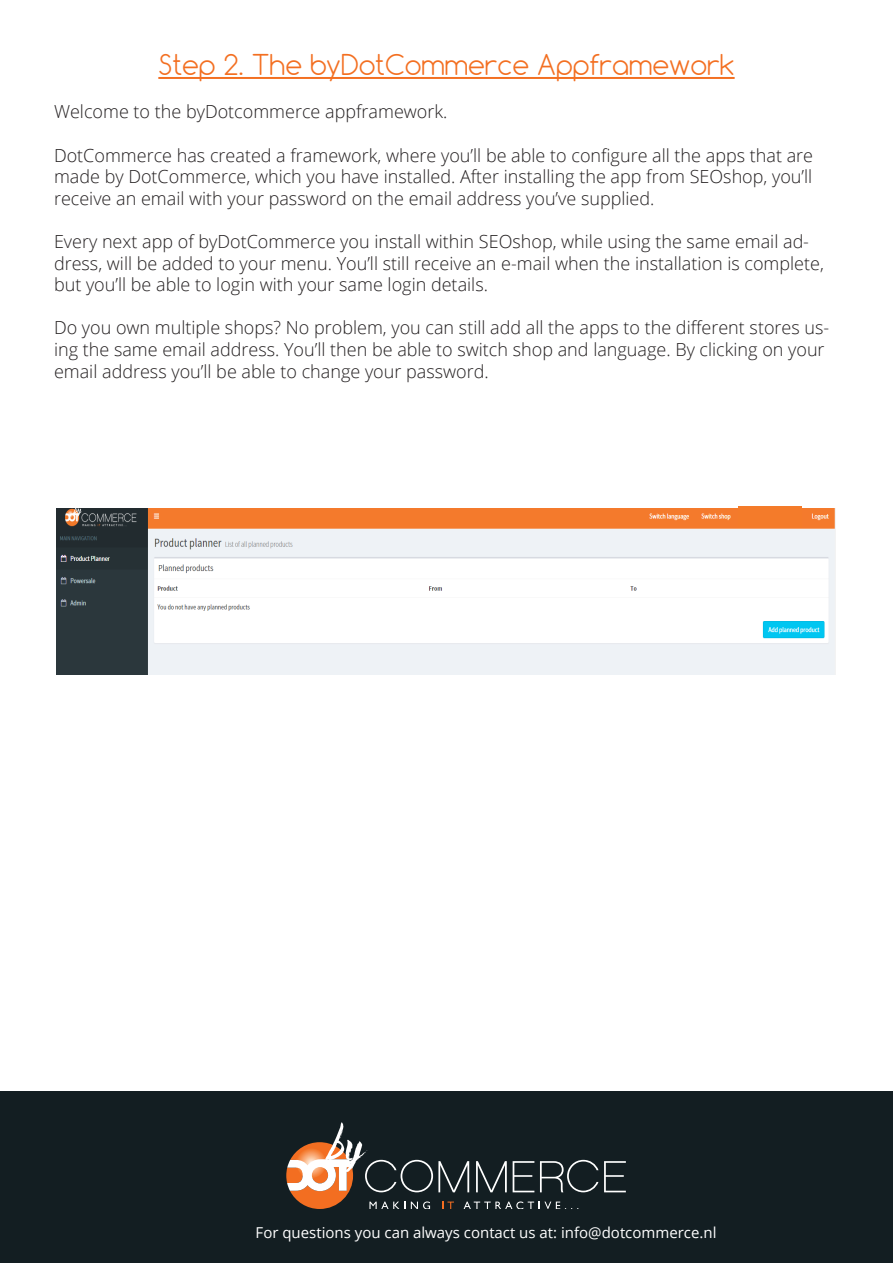
<style>
.page{position:relative;width:893px;height:1263px;background:#fff}
.page>*{position:absolute;margin:0;border:0;box-sizing:border-box;transform-origin:0 0}
.t1{font:51.45px "Art Brewery";color:#fff}
.t2{font:300 27px "Comfortaa";color:#f36f21}
.t3{font:300 18px/21.6px "Open Sans";color:#231f20}
.t4{font:15px "Open Sans";color:#fff}
</style>
<div class="page">
<div style="left:0;top:1091px;width:893px;height:172px;background:#131e22"></div>
<svg style="left:369px;top:1201px;width:36px;height:8px"></svg>
<svg style="left:411px;top:1201px;width:19px;height:8px"></svg>
<svg style="left:442px;top:1201px;width:12px;height:8px"></svg>
<svg style="left:463px;top:1201px;width:115px;height:8px"></svg>
<svg style="left:365px;top:1160px;width:104px;height:32px"></svg>
<svg style="left:476px;top:1161px;width:31px;height:31px"></svg>
<svg style="left:513px;top:1161px;width:21px;height:31px"></svg>
<svg style="left:540px;top:1160px;width:58px;height:32px"></svg>
<svg style="left:604px;top:1161px;width:22px;height:31px"></svg>
<svg style="left:286px;top:1142px;width:67px;height:67px"></svg>
<hr style="left:158px;top:77px;width:577px;height:2px;background:#f36f21">
<img style="left:56px;top:508px;width:780px;height:166px">
<div style="left:738px;top:506px;width:63px;height:22px;background:#f47b2a"></div>
<p class="t2" style="left:158px;top:48px;width:578px">Step 2. The byDotCommerce Appframework</p>
<p class="t3" style="left:54px;top:100px;width:395px">Welcome to the byDotcommerce appframework.</p>
<p class="t3" style="left:54px;top:144px;width:761px;text-align:justify">DotCommerce has created a framework, where you’ll be able to configure all the apps that are made by DotCommerce, which you have installed. After installing the app from SEOshop, you’ll receive an email with your password on the email address you’ve supplied.</p>
<p class="t3" style="left:54px;top:230px;width:771px">Every next app of byDotCommerce you install within SEOshop, while using the same email ad&shy;dress, will be added to your menu. You’ll still receive an e-mail when the installation is complete, but you’ll be able to login with your same login details.</p>
<p class="t3" style="left:54px;top:316px;width:777px">Do you own multiple shops? No problem, you can still add all the apps to the different stores us&shy;ing the same email address. You’ll then be able to switch shop and language. By clicking on your email address you’ll be able to change your password.</p>
<p class="t1" style="left:329px;top:1122px;width:37px">by</p>
<p class="t4" style="left:256px;top:1222px;width:462px">For questions you can always contact us at: info@dotcommerce.nl</p>
</div>
